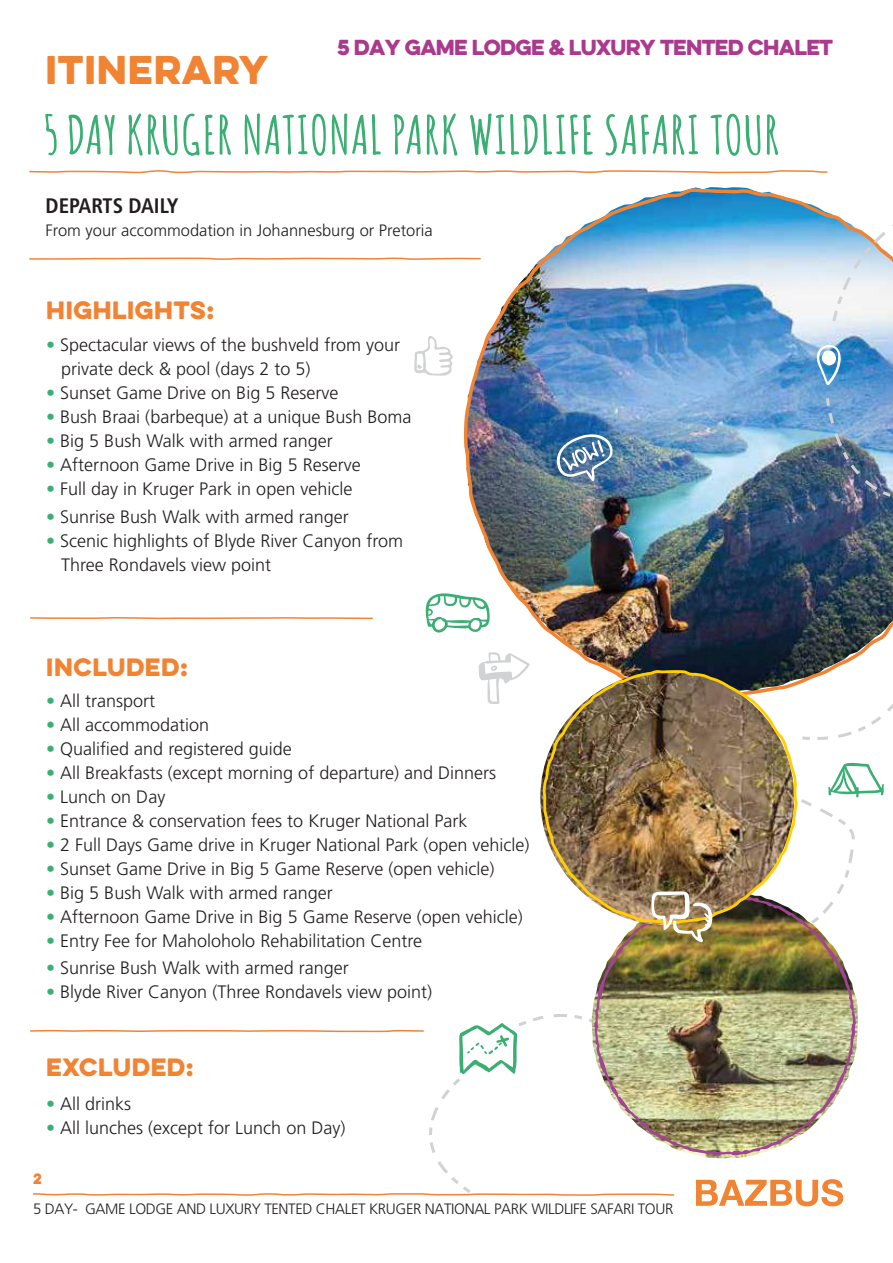
<style>
.page{position:relative;width:893px;height:1263px;background:#fff}
.page>*{position:absolute;margin:0;border:0;box-sizing:border-box;transform-origin:0 0}
.t1{font:700 52.5px "Amatic";letter-spacing:.05em;color:#3baf73}
.t2{font:36px "Eveleth Clean";letter-spacing:.025em;color:#f08433}
.t3{font:22.5px "Eveleth Clean";letter-spacing:.025em;color:#f08433}
.t4{font:700 condensed 21px "Frutiger";color:#221e1f}
.t5{font:19.5px "Eveleth Clean";letter-spacing:-.035em;color:#ab398d}
.t6{font:300 18px/24px "Frutiger CE";color:#221e1f}
.t7{font:300 16.5px "Frutiger CE";color:#221e1f}
.t8{font:300 15px "Frutiger CE";letter-spacing:-.025em;color:#221e1f}
.t9{font:13.5px "Eveleth Clean";color:#f08433}
.s1{color:#3baf73}
</style>
<div class="page">
<img style="left:594px;top:926px;width:262px;height:229px">
<svg style="left:802px;top:704px;width:91px;height:36px"></svg>
<svg style="left:30px;top:617px;width:343px;height:3px"></svg>
<img style="left:464px;top:187px;width:429px;height:497px">
<svg style="left:414px;top:336px;width:39px;height:40px"></svg>
<svg style="left:479px;top:652px;width:51px;height:52px"></svg>
<svg style="left:816px;top:345px;width:25px;height:41px"></svg>
<svg style="left:829px;top:195px;width:64px;height:137px"></svg>
<svg style="left:557px;top:432px;width:59px;height:49px;background:#6a8eaf"></svg>
<svg style="left:29px;top:170px;width:799px;height:4px"></svg>
<svg style="left:29px;top:257px;width:453px;height:4px"></svg>
<svg style="left:30px;top:1001px;width:646px;height:195px"></svg>
<img style="left:824px;top:395px;width:69px;height:117px">
<svg style="left:425px;top:589px;width:65px;height:44px"></svg>
<img style="left:541px;top:668px;width:258px;height:258px">
<img style="left:651px;top:761px;width:233px;height:199px">
<svg style="left:696px;top:1179px;width:147px;height:27px"></svg>
<h2 class="t2" style="left:45px;top:42px;width:224px">ITINERARY</h2>
<p class="t5" style="left:337px;top:33px;width:497px">5 day GAME LODGE &amp; LUXURY TENTED CHALET</p>
<h1 class="t1" style="left:45px;top:97px;width:735px">5 DAY KRUGER NATIONAL PARK WILDLIFE SAFARI TOUR</h1>
<p class="t4" style="left:45px;top:193px;width:134px">DEPARTS DAILY</p>
<p class="t7" style="left:45px;top:221px;width:389px">From your accommodation in Johannesburg or Pretoria</p>
<p class="t3" style="left:46px;top:293px;width:170px">HIGHLIGHTs:</p>
<p class="t6" style="left:61px;top:333px;width:340px;text-indent:-15px"><span class="s1">•</span> Spectacular views of the bushveld from your private deck &amp; pool (days 2 to 5)</p>
<p class="t6" style="left:46px;top:381px;width:294px"><span class="s1">•</span> Sunset Game Drive on Big 5 Reserve</p>
<p class="t6" style="left:46px;top:405px;width:367px"><span class="s1">•</span> Bush Braai (barbeque) at a unique Bush Boma</p>
<p class="t6" style="left:46px;top:429px;width:288px"><span class="s1">•</span> Big 5 Bush Walk with armed ranger</p>
<p class="t6" style="left:46px;top:453px;width:316px"><span class="s1">•</span> Afternoon Game Drive in Big 5 Reserve</p>
<p class="t6" style="left:46px;top:477px;width:308px"><span class="s1">•</span> Full day in Kruger Park in open vehicle</p>
<p class="t6" style="left:46px;top:505px;width:304px"><span class="s1">•</span> Sunrise Bush Walk with armed ranger</p>
<p class="t6" style="left:61px;top:529px;width:343px;text-indent:-15px"><span class="s1">•</span> Scenic highlights of Blyde River Canyon from<br>Three Rondavels view point</p>
<p class="t3" style="left:46px;top:650px;width:143px">INCLUDED:</p>
<p class="t6" style="left:46px;top:689px;width:111px"><span class="s1">•</span> All transport</p>
<p class="t6" style="left:46px;top:713px;width:165px"><span class="s1">•</span> All accommodation</p>
<p class="t6" style="left:46px;top:737px;width:247px"><span class="s1">•</span> Qualified and registered guide</p>
<p class="t6" style="left:46px;top:761px;width:451px"><span class="s1">•</span> All Breakfasts (except morning of departure) and Dinners</p>
<p class="t6" style="left:46px;top:785px;width:121px"><span class="s1">•</span> Lunch on Day</p>
<p class="t6" style="left:46px;top:809px;width:423px"><span class="s1">•</span> Entrance &amp; conservation fees to Kruger National Park</p>
<p class="t6" style="left:46px;top:833px;width:485px"><span class="s1">•</span> 2 Full Days Game drive in Kruger National Park (open vehicle)</p>
<p class="t6" style="left:46px;top:857px;width:450px"><span class="s1">•</span> Sunset Game Drive in Big 5 Game Reserve (open vehicle)</p>
<p class="t6" style="left:46px;top:881px;width:288px"><span class="s1">•</span> Big 5 Bush Walk with armed ranger</p>
<p class="t6" style="left:46px;top:905px;width:478px"><span class="s1">•</span> Afternoon Game Drive in Big 5 Game Reserve (open vehicle)</p>
<p class="t6" style="left:46px;top:929px;width:377px"><span class="s1">•</span> Entry Fee for Maholoholo Rehabilitation Centre</p>
<p class="t6" style="left:46px;top:955px;width:304px"><span class="s1">•</span> Sunrise Bush Walk with armed ranger</p>
<p class="t6" style="left:46px;top:979px;width:387px"><span class="s1">•</span> Blyde River Canyon (Three Rondavels view point)</p>
<p class="t3" style="left:46px;top:1049px;width:149px">EXCLUDED:</p>
<p class="t6" style="left:46px;top:1092px;width:87px"><span class="s1">•</span> All drinks</p>
<p class="t6" style="left:46px;top:1116px;width:301px"><span class="s1">•</span> All lunches (except for Lunch on Day)</p>
<p class="t9" style="left:33px;top:1168px;width:10px">2</p>
<p class="t8" style="left:33px;top:1200px;width:642px">5 DAY- GAME LODGE AND LUXURY TENTED CHALET KRUGER NATIONAL PARK WILDLIFE SAFARI TOUR</p>
</div>
